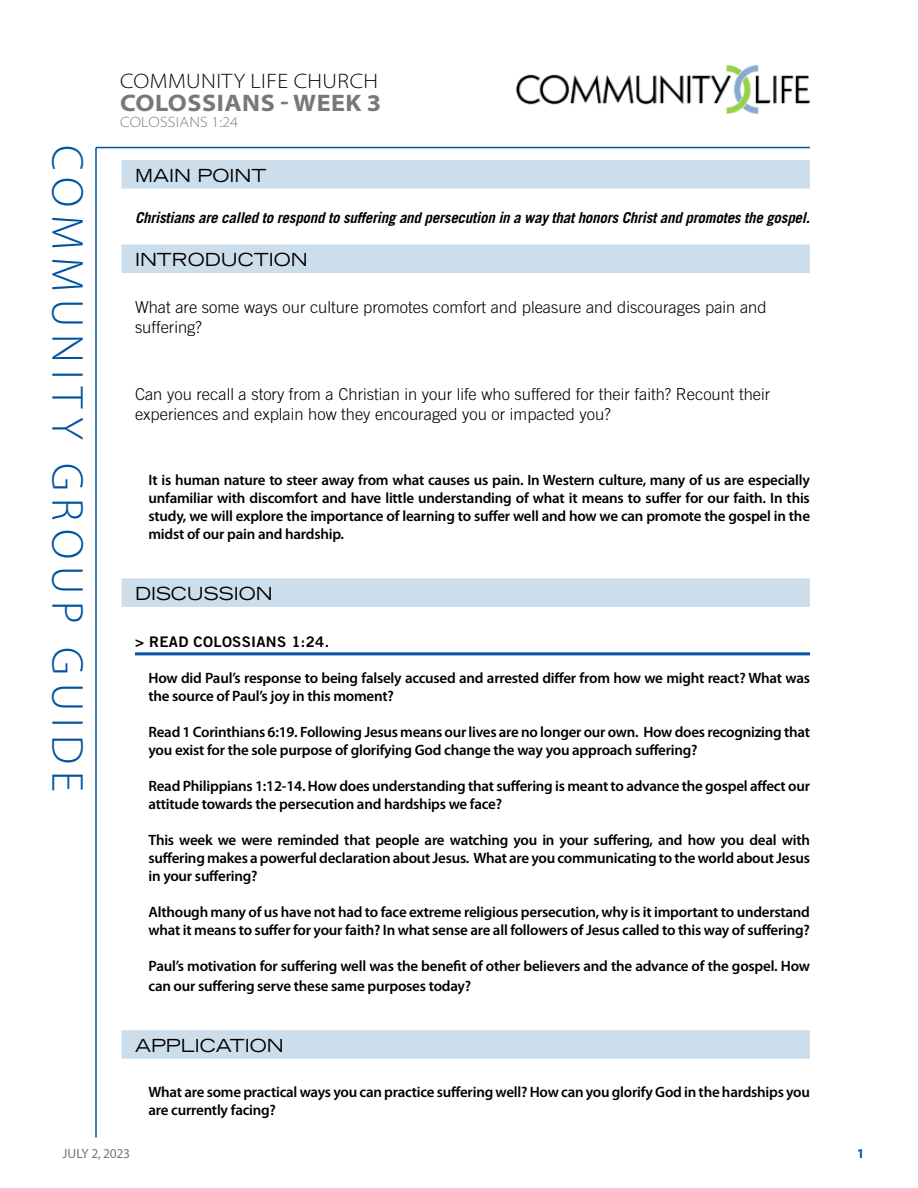
<style>
.page{position:relative;width:918px;height:1188px;background:#fff}
.page>*{position:absolute;margin:0;border:0;box-sizing:border-box;transform-origin:0 0}
.t1{font:300 45px "Myriad Pro";letter-spacing:.16em;color:#00539f}
.t2{font:700 semi-expanded 24px "Myriad Pro";letter-spacing:.02em;color:#77787b}
.t3{font:300 semi-expanded 21px "Myriad Pro";letter-spacing:.02em;color:#000}
.t4{font:expanded 18px "Trade Gothic LT Std";color:#000}
.t5{font:300 16.5px/19.8px "Trade Gothic LT Std";color:#000}
.t6{font:600 15px/18px "Myriad Pro";letter-spacing:-.015em;color:#000}
.t7{font:italic 700 15px "Trade Gothic LT Std";letter-spacing:-.015em;color:#000}
.t8{font:300 semi-expanded 15px "Myriad Pro";letter-spacing:.02em;color:#77787b}
.t9{font:14.55px "Trade Gothic LT Std Bd 2";letter-spacing:.02em;color:#000}
.t10{font:13.5px "Myriad Pro";letter-spacing:-.02em;color:#77787b}
.t11{font:700 semi-condensed 13.5px "Myriad Pro";color:#00539f}
</style>
<div class="page">
<hr style="left:95px;top:148px;width:2px;height:989px;background:#00539f">
<hr style="left:96px;top:147px;width:714px;height:1px;background:#00539f">
<div style="left:122px;top:160px;width:688px;height:29px;background:#ccddec"></div>
<div style="left:122px;top:245px;width:688px;height:28px;background:#ccddec"></div>
<div style="left:122px;top:578px;width:688px;height:29px;background:#ccddec"></div>
<hr style="left:135px;top:652px;width:675px;height:3px;background:#00539f">
<div style="left:122px;top:1030px;width:688px;height:29px;background:#ccddec"></div>
<img style="left:516px;top:64px;width:295px;height:50px">
<h1 class="t1" style="left:92px;top:145px;width:648px;rotate:90deg">COMMUNITY GROUP GUIDE</h1>
<h3 class="t3" style="left:120px;top:69px;width:260px">COMMUNITY LIFE CHURCH</h3>
<h2 class="t2" style="left:120px;top:89px;width:263px">COLOSSIANS - WEEK 3</h2>
<p class="t8" style="left:120px;top:114px;width:120px">COLOSSIANS 1:24</p>
<p class="t4" style="left:135px;top:164px;width:133px">MAIN POINT</p>
<p class="t7" style="left:135px;top:209px;width:677px">Christians are called to respond to suffering and persecution in a way that honors Christ and promotes the gospel.</p>
<p class="t4" style="left:135px;top:248px;width:174px">INTRODUCTION</p>
<p class="t5" style="left:135px;top:297px;width:633px">What are some ways our culture promotes comfort and pleasure and discourages pain and suffering?</p>
<p class="t5" style="left:135px;top:384px;width:637px">Can you recall a story from a Christian in your life who suffered for their faith? Recount their experiences and explain how they encouraged you or impacted you?</p>
<p class="t6" style="left:148px;top:471px;width:663px;text-align:justify">It is human nature to steer away from what causes us pain. In Western culture, many of us are especially unfamiliar with discomfort and have little understanding of what it means to suffer for our faith. In this study, we will explore the importance of learning to suffer well and how we can promote the gospel in the midst of our pain and hardship.</p>
<p class="t4" style="left:135px;top:582px;width:139px">DISCUSSION</p>
<p class="t9" style="left:135px;top:633px;width:196px">&gt; READ COLOSSIANS 1:24.</p>
<p class="t6" style="left:148px;top:669px;width:663px">How did Paul’s response to being falsely accused and arrested differ from how we might react? What was the source of Paul’s joy in this moment?</p>
<p class="t6" style="left:148px;top:723px;width:663px">Read 1 Corinthians 6:19. Following Jesus means our lives are no longer our own. How does recognizing that you exist for the sole purpose of glorifying God change the way you approach suffering?</p>
<p class="t6" style="left:148px;top:777px;width:663px">Read Philippians 1:12-14. How does understanding that suffering is meant to advance the gospel affect our attitude towards the persecution and hardships we face?</p>
<p class="t6" style="left:148px;top:831px;width:663px;text-align:justify">This week we were reminded that people are watching you in your suffering, and how you deal with suffering makes a powerful declaration about Jesus. What are you communicating to the world about Jesus in your suffering?</p>
<p class="t6" style="left:148px;top:903px;width:663px">Although many of us have not had to face extreme religious persecution, why is it important to understand what it means to suffer for your faith? In what sense are all followers of Jesus called to this way of suffering?</p>
<p class="t6" style="left:148px;top:956px;width:663px;line-height:19.8px">Paul’s motivation for suffering well was the benefit of other believers and the advance of the gospel. How can our suffering serve these same purposes today?</p>
<p class="t4" style="left:135px;top:1034px;width:150px">APPLICATION</p>
<p class="t6" style="left:148px;top:1083px;width:663px">What are some practical ways you can practice suffering well? How can you glorify God in the hardships you are currently facing?</p>
<p class="t10" style="left:63px;top:1145px;width:69px">JULY 2, 2023</p>
<p class="t11" style="left:857px;top:1146px;width:8px">1</p>
</div>
